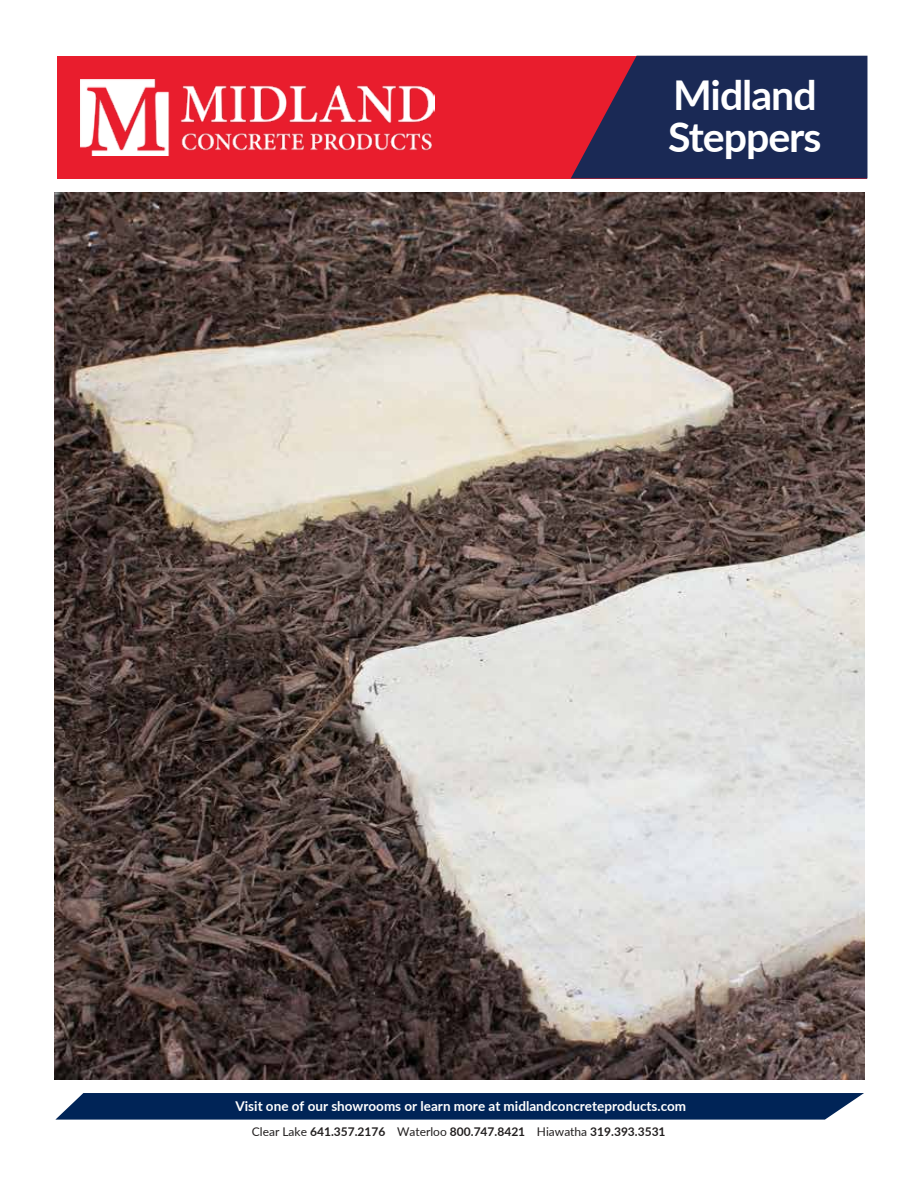
<style>
.page{position:relative;width:918px;height:1188px;background:#fff}
.page>*{position:absolute;margin:0;border:0;box-sizing:border-box;transform-origin:0 0}
.t1{font:700 41.1px/42px "Lato";letter-spacing:-.025em;color:#fff}
.t2{font:700 13.5px "Lato";color:#fff}
.t3{font:700 12px "Lato";color:#221f1f}
.s1{font-weight:400}
</style>
<div class="page">
<svg style="left:55px;top:1093px;width:809px;height:27px;background:#0e3060"></svg>
<div style="left:57px;top:56px;width:810px;height:122px;background:#e91d2d"></div>
<svg style="left:571px;top:56px;width:296px;height:122px;background:#302750"></svg>
<img style="left:80px;top:80px;width:355px;height:75px">
<img style="left:54px;top:192px;width:810px;height:887px">
<h1 class="t1" style="left:668px;top:72px;width:155px">Midland<br>Steppers</h1>
<p class="t2" style="left:236px;top:1096px;width:452px">Visit one of our showrooms or learn more at midlandconcreteproducts.com</p>
<p class="t3" style="left:252px;top:1123px;width:415px"><span class="s1">Clear Lake</span> 641.357.2176 <span class="s1">Waterloo</span> 800.747.8421 <span class="s1">Hiawatha</span> 319.393.3531</p>
</div>
